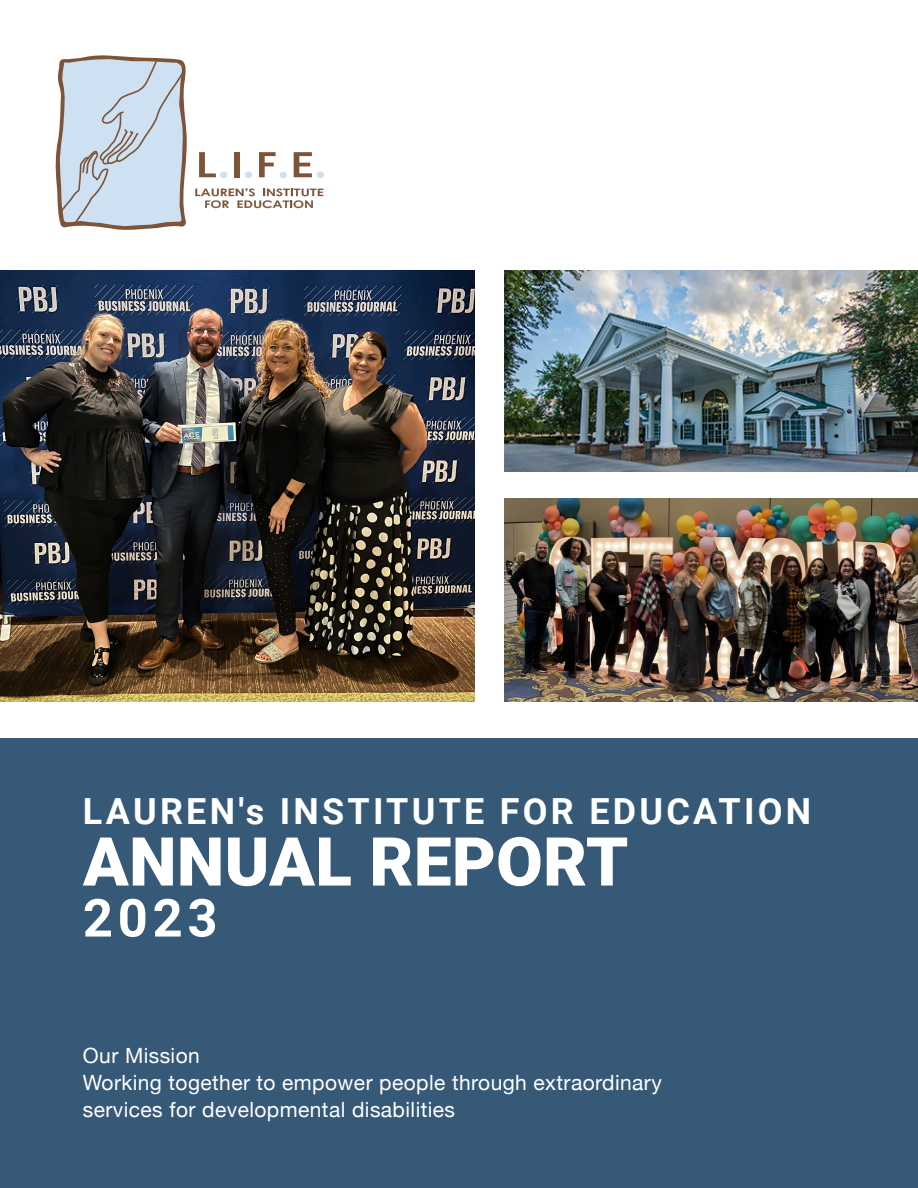
<style>
.page{position:relative;width:918px;height:1188px;background:#fff}
.page>*{position:absolute;margin:0;border:0;box-sizing:border-box;transform-origin:0 0}
.t1{font:900 67.5px "Roboto";letter-spacing:.005em;color:#fff}
.t2{font:700 52.5px "Roboto";color:#fff}
.t3{font:700 36px "Roboto";letter-spacing:.09em;color:#fff}
.Body_Text_-_Helvetica_Neue_18pt{font:21px/27px "Helvetica Neue";letter-spacing:.02em;color:#fff}
</style>
<div class="page">
<img style="left:0;top:270px;width:475px;height:431px">
<img style="left:505px;top:270px;width:413px;height:202px">
<img style="left:505px;top:499px;width:413px;height:202px">
<div style="left:0;top:738px;width:918px;height:450px;background:#375978"></div>
<svg style="left:199px;top:152px;width:28px;height:26px"></svg>
<div style="left:234px;top:152px;width:6px;height:25px;background:#7e5439"></div>
<svg style="left:245px;top:172px;width:7px;height:6px"></svg>
<svg style="left:259px;top:152px;width:28px;height:26px"></svg>
<svg style="left:294px;top:152px;width:30px;height:26px"></svg>
<svg style="left:195px;top:188px;width:128px;height:20px"></svg>
<svg style="left:55px;top:55px;width:132px;height:175px;background:#c5cfd8"></svg>
<p class="t3" style="left:83px;top:786px;width:730px">LAUREN's INSTITUTE FOR EDUCATION</p>
<p class="t1" style="left:83px;top:814px;width:547px">ANNUAL REPORT</p>
<p class="t2" style="left:83px;top:881px;width:136px">2023</p>
<p class="Body_Text_-_Helvetica_Neue_18pt" style="left:83px;top:1044px;width:581px">Our Mission<br>Working together to empower people through extraordinary services for developmental disabilities</p>
</div>
